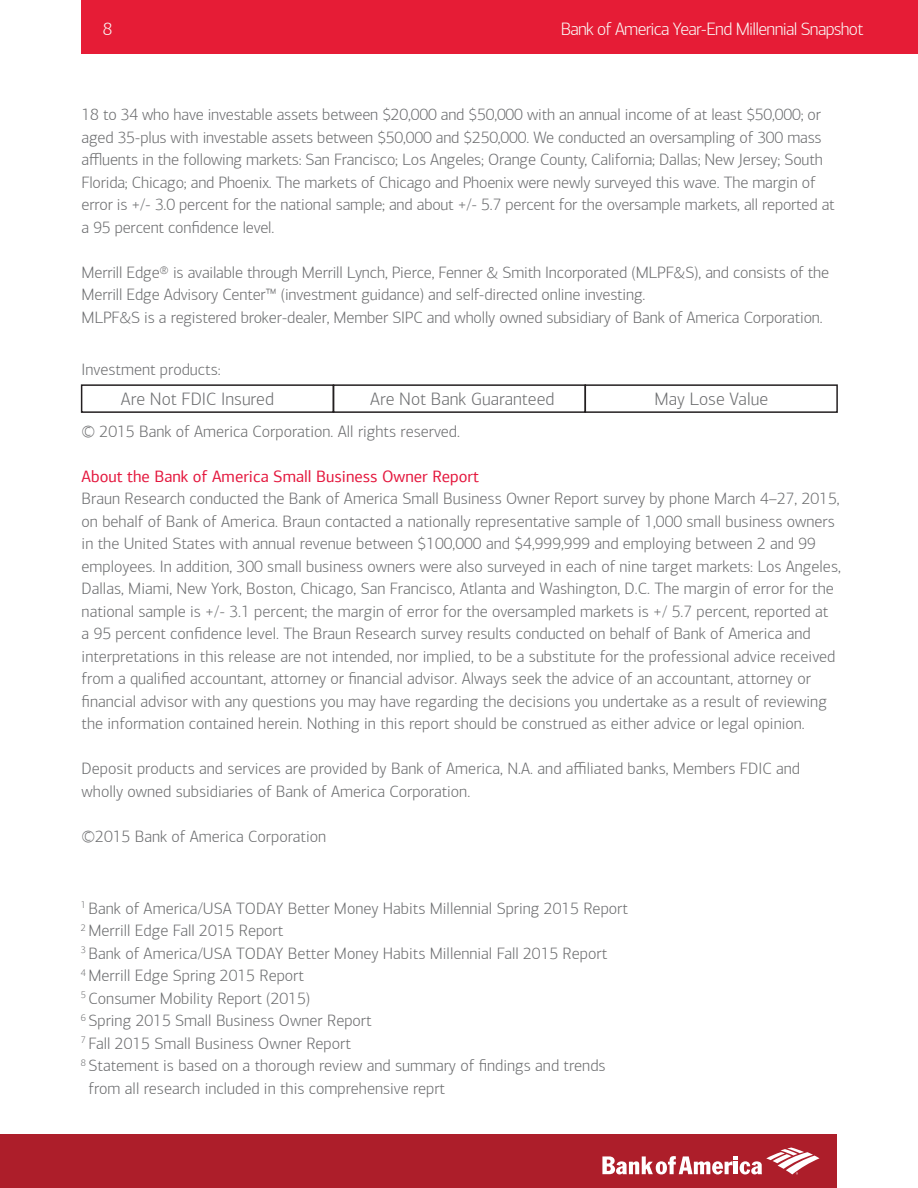
<style>
.page{position:relative;width:918px;height:1188px;background:#fff}
.page>*{position:absolute;margin:0;border:0;box-sizing:border-box;transform-origin:0 0}
.t1{font:300 18px "Connections";color:#6d6e70}
.t2{font:300 18px "Connections";letter-spacing:-.04em;color:#faf9f6}
.t3{font:300 16.5px/22.5px "Connections";color:#6d6e70}
.t4{font:16.5px "Connections";color:#e4183e}
</style>
<div class="page">
<div style="left:81px;top:0;width:837px;height:54px;background:#e61c36"></div>
<div style="left:0;top:1134px;width:837px;height:54px;background:#ad1e2a"></div>
<svg style="left:602px;top:1148px;width:218px;height:26px"></svg>
<div style="left:81px;top:384px;width:253px;height:29px;border:2px solid #231f20"></div>
<div style="left:333px;top:384px;width:253px;height:29px;border:2px solid #231f20"></div>
<div style="left:585px;top:384px;width:253px;height:29px;border:2px solid #231f20"></div>
<p class="t2" style="left:103px;top:18px;width:11px">8</p>
<p class="t2" style="left:561px;top:18px;width:304px">Bank of America Year-End Millennial Snapshot</p>
<p class="t3" style="left:82px;top:104px;width:755px">18 to 34 who have investable assets between $20,000 and $50,000 with an annual income of at least $50,000; or aged 35-plus with investable assets between $50,000 and $250,000. We conducted an oversampling of 300 mass affluents in the following markets: San Francisco; Los Angeles; Orange County, California; Dallas; New Jersey; South Florida; Chicago; and Phoenix. The markets of Chicago and Phoenix were newly surveyed this wave. The margin of error is +/- 3.0 percent for the national sample; and about +/- 5.7 percent for the oversample markets, all reported at a 95 percent confidence level.</p>
<p class="t3" style="left:82px;top:261px;width:749px">Merrill Edge® is available through Merrill Lynch, Pierce, Fenner &amp; Smith Incorporated (MLPF&amp;S), and consists of the<br>Merrill Edge Advisory Center™ (investment guidance) and self-directed online investing.<br>MLPF&amp;S is a registered broker-dealer, Member SIPC and wholly owned subsidiary of Bank of America Corporation.</p>
<p class="t3" style="left:82px;top:359px;width:141px">Investment products:</p>
<p class="t1" style="left:121px;top:388px;width:155px">Are Not FDIC Insured</p>
<p class="t1" style="left:370px;top:388px;width:186px">Are Not Bank Guaranteed</p>
<p class="t1" style="left:654px;top:388px;width:115px">May Lose Value</p>
<p class="t3" style="left:82px;top:420px;width:380px">© 2015 Bank of America Corporation. All rights reserved.</p>
<p class="t4" style="left:82px;top:467px;width:399px">About the Bank of America Small Business Owner Report</p>
<p class="t3" style="left:82px;top:488px;width:761px">Braun Research conducted the Bank of America Small Business Owner Report survey by phone March 4–27, 2015, on behalf of Bank of America. Braun contacted a nationally representative sample of 1,000 small business owners in the United States with annual revenue between $100,000 and $4,999,999 and employing between 2 and 99 employees. In addition, 300 small business owners were also surveyed in each of nine target markets: Los Angeles, Dallas, Miami, New York, Boston, Chicago, San Francisco, Atlanta and Washington, D.C. The margin of error for the national sample is +/- 3.1 percent; the margin of error for the oversampled markets is +/ 5.7 percent, reported at<br>a 95 percent confidence level. The Braun Research survey results conducted on behalf of Bank of America and interpretations in this release are not intended, nor implied, to be a substitute for the professional advice received from a qualified accountant, attorney or financial advisor. Always seek the advice of an accountant, attorney or financial advisor with any questions you may have regarding the decisions you undertake as a result of reviewing the information contained herein. Nothing in this report should be construed as either advice or legal opinion.</p>
<p class="t3" style="left:82px;top:758px;width:720px">Deposit products and services are provided by Bank of America, N.A. and affiliated banks, Members FDIC and wholly owned subsidiaries of Bank of America Corporation.</p>
<p class="t3" style="left:82px;top:825px;width:246px">©2015 Bank of America Corporation</p>
<p class="t3" style="left:81px;top:897px;width:549px"><sup>1</sup> Bank of America/USA TODAY Better Money Habits Millennial Spring 2015 Report</p>
<p class="t3" style="left:81px;top:920px;width:204px"><sup>2</sup> Merrill Edge Fall 2015 Report</p>
<p class="t3" style="left:81px;top:942px;width:528px"><sup>3</sup> Bank of America/USA TODAY Better Money Habits Millennial Fall 2015 Report</p>
<p class="t3" style="left:81px;top:965px;width:225px"><sup>4</sup> Merrill Edge Spring 2015 Report</p>
<p class="t3" style="left:81px;top:987px;width:231px"><sup>5</sup> Consumer Mobility Report (2015)</p>
<p class="t3" style="left:81px;top:1010px;width:292px"><sup>6</sup> Spring 2015 Small Business Owner Report</p>
<p class="t3" style="left:81px;top:1032px;width:271px"><sup>7</sup> Fall 2015 Small Business Owner Report</p>
<p class="t3" style="left:81px;top:1055px;width:526px"><sup>8</sup> Statement is based on a thorough review and summary of findings and trends</p>
<p class="t3" style="left:89px;top:1077px;width:358px">from all research included in this comprehensive reprt</p>
</div>
